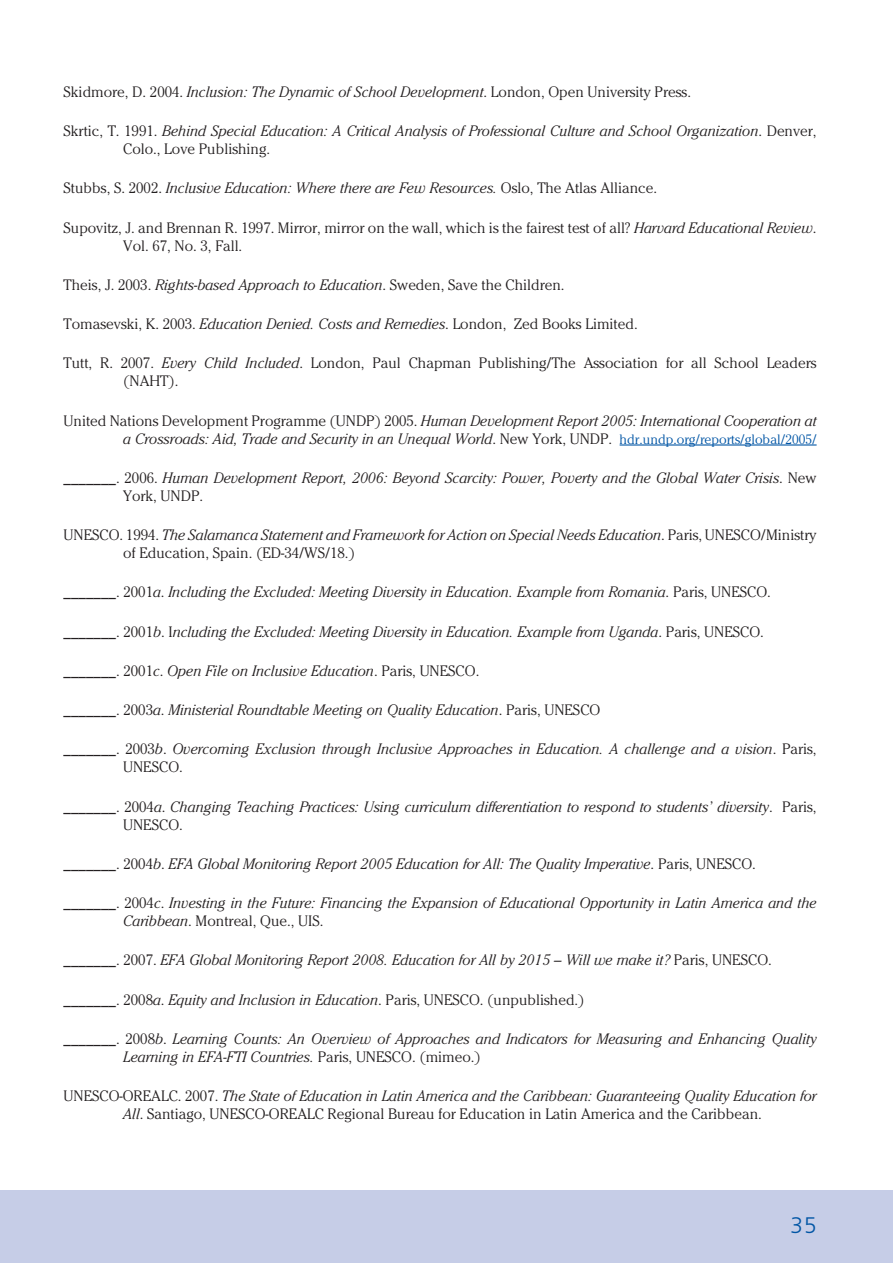
<style>
.page{position:relative;width:893px;height:1263px;background:#fff}
.page>*{position:absolute;margin:0;border:0;box-sizing:border-box;transform-origin:0 0}
.t1{font:300 22.5px "Frutiger";color:#0155a5}
.t2{font:italic 300 15px/18px "Cheltenham LT";color:#231f20}
.t3{font:300 15px/18px "Cheltenham LT";color:#231f20}
.s1{font-style:italic}
.s2{font-style:normal}
.s3{font-style:normal;font-size:13.5px;color:#0155a5}
</style>
<div class="page">
<div style="left:0;top:1191px;width:892px;height:72px;background:#c6cde7"></div>
<hr style="left:619px;top:444px;width:197px;height:2px;background:#0155a5">
<p class="t3" style="left:64px;top:84px;width:629px">Skidmore, D. 2004. <span class="s1">Inclusion: The Dynamic of School Development</span>. London, Open University Press.</p>
<p class="t2" style="left:123px;top:123px;width:695px;text-indent:-60px"><span class="s2">Skrtic, T. 1991.</span> Behind Special Education: A Critical Analysis of Professional Culture and School Organization<span class="s2">. Denver,<br>Colo., Love Publishing.</span></p>
<p class="t2" style="left:64px;top:181px;width:595px"><span class="s2">Stubbs, S. 2002.</span> Inclusive Education: Where there are Few Resources. <span class="s2">Oslo, The Atlas Alliance.</span></p>
<p class="t3" style="left:123px;top:220px;width:695px;text-indent:-60px">Supovitz, J. and Brennan R. 1997. Mirror, mirror on the wall, which is the fairest test of all? <span class="s1">Harvard Educational Review</span>.<br>Vol. 67, No. 3, Fall.</p>
<p class="t3" style="left:64px;top:277px;width:502px">Theis, J. 2003. <span class="s1">Rights-based Approach to Education</span>. Sweden, Save the Children.</p>
<p class="t3" style="left:64px;top:316px;width:575px">Tomasevski, K. 2003. <span class="s1">Education Denied. Costs and Remedies</span>. London, Zed Books Limited.</p>
<p class="t3" style="left:123px;top:356px;width:695px;text-indent:-60px">Tutt, R. 2007. <span class="s1">Every Child Included</span>. London, Paul Chapman Publishing/The Association for all School Leaders (NAHT).</p>
<p class="t2" style="left:64px;top:413px;width:754px;text-align:right"><span class="s2">United Nations Development Programme (UNDP) 2005.</span> Human Development Report 2005: International Cooperation at a Crossroads: Aid, Trade and Security in an Unequal World<span class="s2">. New York, UNDP.</span> <span class="s3">hdr.undp.org/reports/global/2005/</span></p>
<p class="t2" style="left:123px;top:470px;width:695px;text-indent:-60px"><span class="s2">_______. 2006.</span> Human Development Report, 2006: Beyond Scarcity: Power, Poverty and the Global Water Crisis<span class="s2">. New<br>York, UNDP.</span></p>
<p class="t3" style="left:123px;top:527px;width:695px;text-indent:-60px">UNESCO. 1994. <span class="s1">The Salamanca Statement and Framework for Action on Special Needs Education</span>. Paris, UNESCO/Ministry of Education, Spain. (ED-34/WS/18.)</p>
<p class="t2" style="left:64px;top:585px;width:708px"><span class="s2">_______. 2001</span>a<span class="s2">.</span> Including the Excluded: Meeting Diversity in Education. Example from Romania<span class="s2">. Paris, UNESCO.</span></p>
<p class="t2" style="left:64px;top:624px;width:701px"><span class="s2">_______. 2001</span>b<span class="s2">. I</span>ncluding the Excluded: Meeting Diversity in Education. Example from Uganda<span class="s2">. Paris, UNESCO.</span></p>
<p class="t2" style="left:64px;top:663px;width:417px"><span class="s2">_______. 2001</span>c<span class="s2">.</span> Open File on Inclusive Education<span class="s2">. Paris, UNESCO.</span></p>
<p class="t2" style="left:64px;top:702px;width:538px"><span class="s2">_______. 2003</span>a<span class="s2">.</span> Ministerial Roundtable Meeting on Quality Education<span class="s2">. Paris, UNESCO</span></p>
<p class="t2" style="left:123px;top:742px;width:695px;text-indent:-60px"><span class="s2">_______. 2003</span>b<span class="s2">.</span> Overcoming Exclusion through Inclusive Approaches in Education. A challenge and a vision<span class="s2">. Paris,<br>UNESCO.</span></p>
<p class="t2" style="left:123px;top:799px;width:695px;text-indent:-60px"><span class="s2">_______. 2004</span>a<span class="s2">.</span> Changing Teaching Practices: Using curriculum differentiation to respond to students’ diversity<span class="s2">. Paris,<br>UNESCO.</span></p>
<p class="t2" style="left:64px;top:856px;width:694px"><span class="s2">_______. 2004</span>b<span class="s2">.</span> EFA Global Monitoring Report 2005 Education for All: The Quality Imperative<span class="s2">. Paris, UNESCO.</span></p>
<p class="t2" style="left:123px;top:895px;width:695px;text-indent:-60px"><span class="s2">_______. 2004</span>c<span class="s2">.</span> Investing in the Future: Financing the Expansion of Educational Opportunity in Latin America and the<br>Caribbean<span class="s2">. Montreal, Que., UIS.</span></p>
<p class="t2" style="left:64px;top:953px;width:709px"><span class="s2">_______. 2007.</span> EFA Global Monitoring Report 2008. Education for All by 2015 – Will we make it? <span class="s2">Paris, UNESCO.</span></p>
<p class="t3" style="left:64px;top:992px;width:522px">_______. 2008<span class="s1">a</span>. <span class="s1">Equity and Inclusion in Education</span>. Paris, UNESCO. (unpublished.)</p>
<p class="t2" style="left:123px;top:1031px;width:695px;text-indent:-60px"><span class="s2">_______. 2008</span>b<span class="s2">.</span> Learning Counts: An Overview of Approaches and Indicators for Measuring and Enhancing Quality<br>Learning in EFA-FTI Countries. <span class="s2">Paris, UNESCO. (mimeo.)</span></p>
<p class="t3" style="left:64px;top:1088px;width:754px;text-align:center">UNESCO-OREALC. 2007. <span class="s1">The State of Education in Latin America and the Caribbean: Guaranteeing Quality Education for<br>All</span>. Santiago, UNESCO-OREALC Regional Bureau for Education in Latin America and the Caribbean.</p>
<h1 class="t1" style="left:790px;top:1216px;width:28px">35</h1>
</div>
